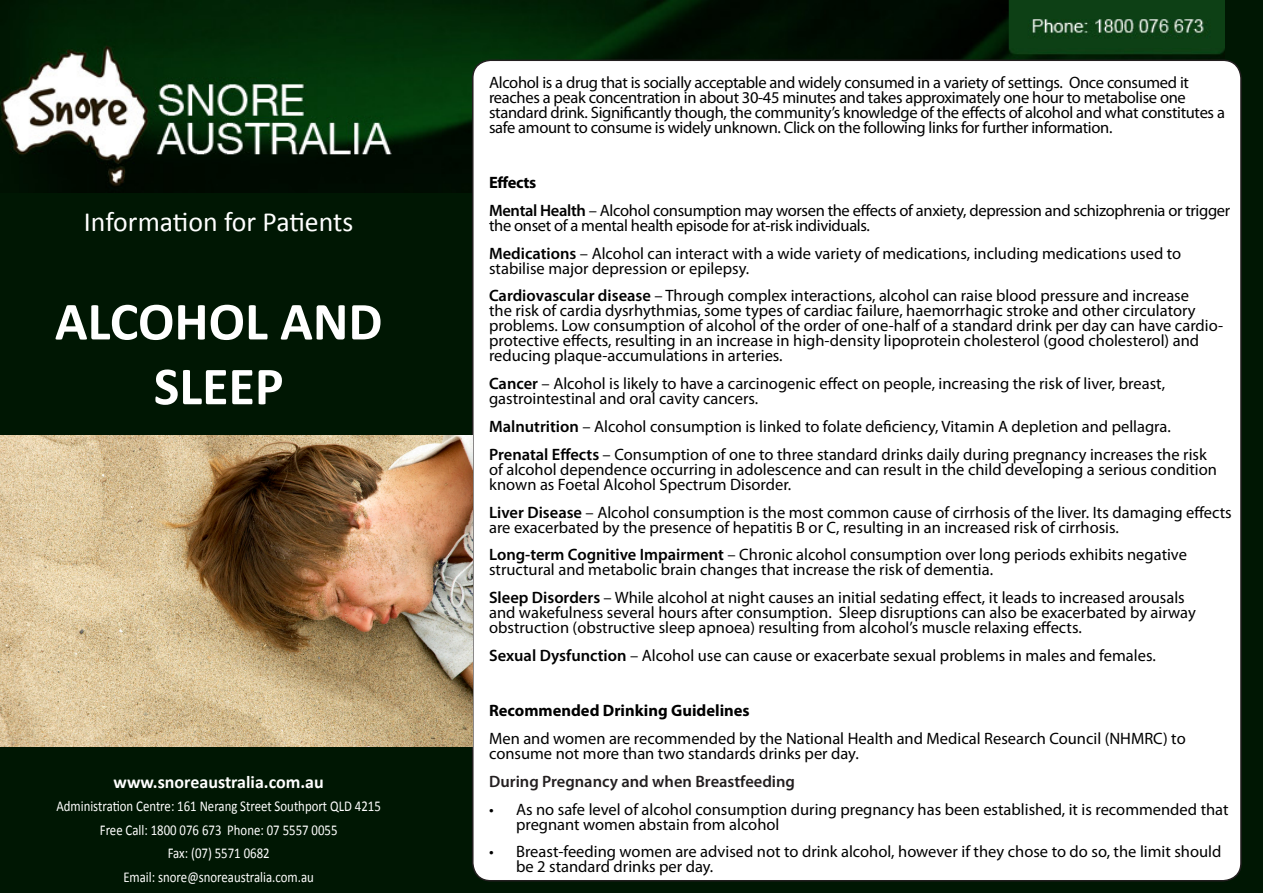
<style>
.page{position:relative;width:1263px;height:893px;background:#001703}
.page>*{position:absolute;margin:0;border:0;box-sizing:border-box;transform-origin:0 0}
.Snore_text{font:700 54px/64.8px "Calibri";color:#fff;text-align:center}
.t1{font:27.75px "Calibri";color:#fff}
.t2{font:700 18px "Calibri";color:#fff}
.Snore_Sub_Heading{font:16.5px/15px "Myriad Pro";color:#000}
.Snore_Sub_Heading-2{font:16.5px/15px "Myriad Pro";letter-spacing:-.02em;color:#000}
.Snore_Sub_Heading-3{font:700 16.5px "Myriad Pro";color:#000}
.Snore_Sub_Heading-4{font:600 16.5px "Myriad Pro";color:#231f20}
.t3{font:15px "Calibri";color:#fff;scale:.85 1}
.s1{font-weight:600}
</style>
<div class="page">
<img style="left:0;top:0;width:1224px;height:192px">
<div style="left:473px;top:60px;width:768px;height:821px;background:#fff;border-radius:18px"></div>
<img style="left:0;top:435px;width:472px;height:312px">
<p class="t1" style="left:84px;top:205px;width:271px">Information for Patients</p>
<p class="Snore_text" style="left:55px;top:287px;width:329px">ALCOHOL AND<br>SLEEP</p>
<p class="t2" style="left:114px;top:770px;width:212px">www.snoreaustralia.com.au</p>
<p class="t3" style="left:56px;top:797px;width:383px">Administration Centre: 161 Nerang Street Southport QLD 4215</p>
<p class="t3" style="left:100px;top:820px;width:281px">Free Call: 1800 076 673 Phone: 07 5557 0055</p>
<p class="t3" style="left:168px;top:844px;width:121px">Fax: (07) 5571 0682</p>
<p class="t3" style="left:123px;top:867px;width:226px">Email: snore@snoreaustralia.com.au</p>
<p class="Snore_Sub_Heading-2" style="left:489px;top:74px;width:737px">Alcohol is a drug that is socially acceptable and widely consumed in a variety of settings. Once consumed it reaches a peak concentration in about 30-45 minutes and takes approximately one hour to metabolise one standard drink. Significantly though, the community’s knowledge of the effects of alcohol and what constitutes a safe amount to consume is widely unknown. Click on the following links for further information.</p>
<p class="Snore_Sub_Heading-3" style="left:489px;top:172px;width:49px">Effects</p>
<p class="Snore_Sub_Heading-2" style="left:489px;top:203px;width:743px"><span class="s1">Mental Health</span> – Alcohol consumption may worsen the effects of anxiety, depression and schizophrenia or trigger the onset of a mental health episode for at-risk individuals.</p>
<p class="Snore_Sub_Heading" style="left:489px;top:245px;width:694px"><span class="s1">Medications</span> – Alcohol can interact with a wide variety of medications, including medications used to stabilise major depression or epilepsy.</p>
<p class="Snore_Sub_Heading" style="left:489px;top:288px;width:735px"><span class="s1">Cardiovascular disease</span> – Through complex interactions, alcohol can raise blood pressure and increase<br>the risk of cardia dysrhythmias, some types of cardiac failure, haemorrhagic stroke and other circulatory problems. Low consumption of alcohol of the order of one-half of a standard drink per day can have cardio&shy;protective effects, resulting in an increase in high-density lipoprotein cholesterol (good cholesterol) and reducing plaque-accumulations in arteries.</p>
<p class="Snore_Sub_Heading" style="left:489px;top:376px;width:677px"><span class="s1">Cancer</span> – Alcohol is likely to have a carcinogenic effect on people, increasing the risk of liver, breast, gastrointestinal and oral cavity cancers.</p>
<p class="Snore_Sub_Heading" style="left:489px;top:419px;width:683px"><span class="s1">Malnutrition</span> – Alcohol consumption is linked to folate deficiency, Vitamin A depletion and pellagra.</p>
<p class="Snore_Sub_Heading" style="left:489px;top:446px;width:729px"><span class="s1">Prenatal Effects</span> – Consumption of one to three standard drinks daily during pregnancy increases the risk of alcohol dependence occurring in adolescence and can result in the child developing a serious condition known as Foetal Alcohol Spectrum Disorder.</p>
<p class="Snore_Sub_Heading" style="left:489px;top:504px;width:744px"><span class="s1">Liver Disease</span> – Alcohol consumption is the most common cause of cirrhosis of the liver. Its damaging effects are exacerbated by the presence of hepatitis B or C, resulting in an increased risk of cirrhosis.</p>
<p class="Snore_Sub_Heading" style="left:489px;top:547px;width:699px"><span class="s1">Long-term Cognitive Impairment</span> – Chronic alcohol consumption over long periods exhibits negative structural and metabolic brain changes that increase the risk of dementia.</p>
<p class="Snore_Sub_Heading" style="left:489px;top:590px;width:708px"><span class="s1">Sleep Disorders</span> – While alcohol at night causes an initial sedating effect, it leads to increased arousals and wakefulness several hours after consumption. Sleep disruptions can also be exacerbated by airway obstruction (obstructive sleep apnoea) resulting from alcohol’s muscle relaxing effects.</p>
<p class="Snore_Sub_Heading" style="left:489px;top:647px;width:668px"><span class="s1">Sexual Dysfunction</span> – Alcohol use can cause or exacerbate sexual problems in males and females.</p>
<p class="Snore_Sub_Heading-3" style="left:489px;top:700px;width:262px">Recommended Drinking Guidelines</p>
<p class="Snore_Sub_Heading" style="left:489px;top:731px;width:698px">Men and women are recommended by the National Health and Medical Research Council (NHMRC) to consume not more than two standards drinks per day.</p>
<p class="Snore_Sub_Heading-4" style="left:489px;top:771px;width:307px">During Pregnancy and when Breastfeeding</p>
<p class="Snore_Sub_Heading" style="left:516px;top:801px;width:714px;text-indent:-27px">• As no safe level of alcohol consumption during pregnancy has been established, it is recommended that pregnant women abstain from alcohol</p>
<p class="Snore_Sub_Heading" style="left:516px;top:844px;width:707px;text-indent:-27px">• Breast-feeding women are advised not to drink alcohol, however if they chose to do so, the limit should be 2 standard drinks per day.</p>
</div>
